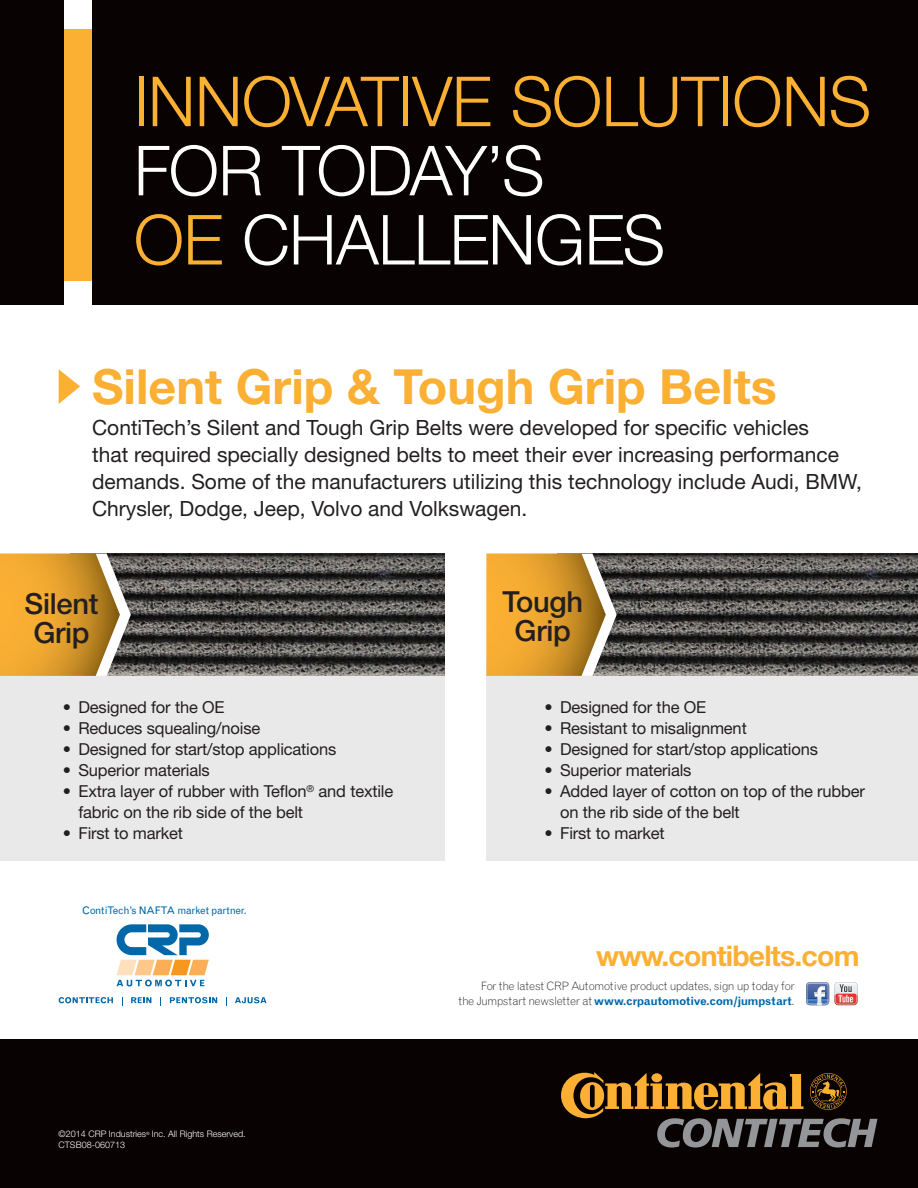
<style>
.page{position:relative;width:918px;height:1188px;background:#fff}
.page>*{position:absolute;margin:0;border:0;box-sizing:border-box;transform-origin:0 0}
.t1{font:300 69.15px/69.2px "Helvetica Neue LT Std";letter-spacing:-.01em;color:#fbb033}
.t2{font:700 48.45px "Helvetica Neue LT Std";color:#fbb033}
.t3{font:500 29.1px "Helvetica Neue LT Std";letter-spacing:-.01em;color:#231f20}
.t4{font:700 28.5px "Helvetica Neue LT Std";letter-spacing:-.03em;color:#fbb033}
.t5{font:21px/27px "Helvetica Neue LT Std";color:#231f20}
.t6{font:16.5px/21px "Helvetica Neue LT Std";letter-spacing:-.01em;color:#231f20}
.t7{font:300 11.55px/14.7px "Grotesque MT Std";letter-spacing:-.03em;color:#231f20;text-align:right}
.t8{font:10.5px "Grotesque MT Std";letter-spacing:-.025em;color:#0068a9}
.BENEFITS{font:300 9px "Helvetica Neue LT Std";color:#fff}
.s1{color:#fff}
.s2{font-weight:700;color:#0068a9}
</style>
<div class="page">
<div style="left:0;top:657px;width:445px;height:204px;background:#e9e9e9"></div>
<div style="left:486px;top:657px;width:432px;height:204px;background:#e9e9e9"></div>
<div style="left:53px;top:29px;width:48px;height:252px;background:#fbb033"></div>
<div style="left:92px;top:0;width:826px;height:305px;background:#080302"></div>
<div style="left:0;top:0;width:64px;height:305px;background:#080302"></div>
<div style="left:0;top:1040px;width:918px;height:148px;background:#080302"></div>
<svg style="left:561px;top:1072px;width:316px;height:76px"></svg>
<svg style="left:59px;top:369px;width:21px;height:35px"></svg>
<img style="left:617px;top:554px;width:301px;height:122px">
<svg style="left:486px;top:554px;width:131px;height:122px;background:#d29c40"></svg>
<img style="left:131px;top:554px;width:314px;height:122px">
<svg style="left:0;top:554px;width:131px;height:122px;background:#d39c40"></svg>
<svg style="left:806px;top:982px;width:52px;height:23px"></svg>
<svg style="left:117px;top:924px;width:92px;height:62px"></svg>
<svg style="left:59px;top:997px;width:54px;height:6px"></svg>
<svg style="left:131px;top:997px;width:20px;height:6px"></svg>
<svg style="left:170px;top:997px;width:47px;height:6px"></svg>
<svg style="left:235px;top:997px;width:32px;height:6px"></svg>
<p class="t1" style="left:134px;top:66px;width:739px">INNOVATIVE SOLUTIONS<br><span class="s1">FOR TODAY’S<br></span>OE <span class="s1">CHALLENGES</span></p>
<p class="t2" style="left:92px;top:357px;width:686px">Silent Grip &amp; Tough Grip Belts</p>
<p class="t5" style="left:92px;top:414px;width:771px">ContiTech’s Silent and Tough Grip Belts were developed for specific vehicles<br>that required specially designed belts to meet their ever increasing performance demands. Some of the manufacturers utilizing this technology include Audi, BMW, Chrysler, Dodge, Jeep, Volvo and Volkswagen.</p>
<p class="t3" style="left:25px;top:586px;width:75px">Silent</p>
<p class="t3" style="left:34px;top:615px;width:58px">Grip</p>
<p class="t6" style="left:63px;top:697px;width:163px">• Designed for the OE</p>
<p class="t6" style="left:63px;top:718px;width:199px">• Reduces squealing/noise</p>
<p class="t6" style="left:63px;top:739px;width:275px">• Designed for start/stop applications</p>
<p class="t6" style="left:63px;top:760px;width:149px">• Superior materials</p>
<p class="t6" style="left:78px;top:781px;width:316px;text-indent:-16px">• Extra layer of rubber with Teflon<sup>®</sup> and textile fabric on the rib side of the belt</p>
<p class="t6" style="left:63px;top:823px;width:122px">• First to market</p>
<p class="t8" style="left:82px;top:904px;width:166px">ContiTech’s NAFTA market partner.</p>
<p class="BENEFITS" style="left:59px;top:1128px;width:189px">©2014 CRP Industries<sup>®</sup> Inc. All Rights Reserved.</p>
<p class="BENEFITS" style="left:59px;top:1139px;width:68px">CTSB08-060713</p>
<p class="t3" style="left:502px;top:584px;width:82px">Tough</p>
<p class="t3" style="left:515px;top:613px;width:58px">Grip</p>
<p class="t6" style="left:544px;top:697px;width:163px">• Designed for the OE</p>
<p class="t6" style="left:544px;top:718px;width:204px">• Resistant to misalignment</p>
<p class="t6" style="left:544px;top:739px;width:275px">• Designed for start/stop applications</p>
<p class="t6" style="left:544px;top:760px;width:149px">• Superior materials</p>
<p class="t6" style="left:560px;top:781px;width:306px;text-indent:-16px">• Added layer of cotton on top of the rubber on the rib side of the belt</p>
<p class="t6" style="left:544px;top:823px;width:122px">• First to market</p>
<p class="t4" style="left:596px;top:938px;width:265px">www.contibelts.com</p>
<p class="t7" style="left:458px;top:978px;width:338px">For the latest CRP Automotive product updates, sign up today for<br>the Jumpstart newsletter at <span class="s2">www.crpautomotive.com/jumpstart</span>.</p>
</div>
